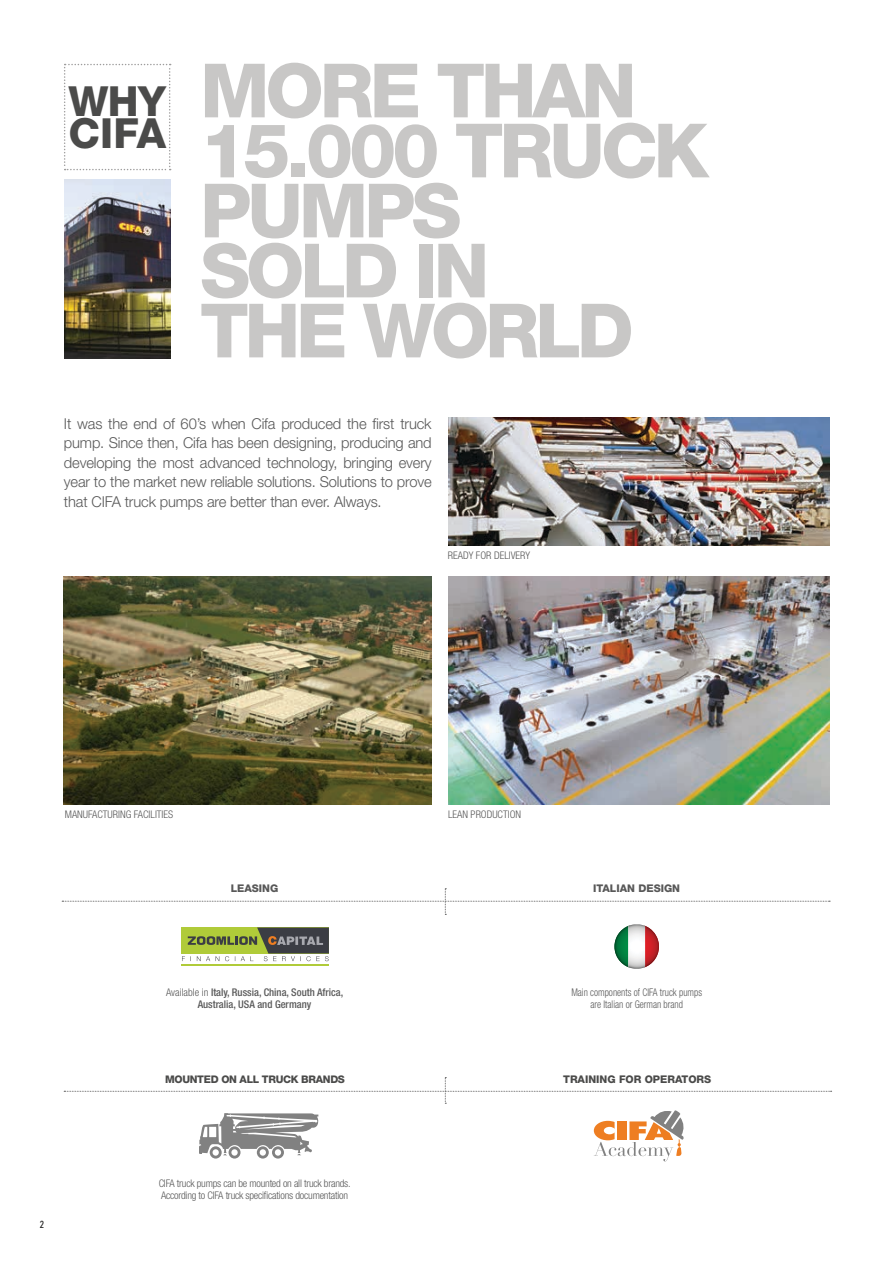
<style>
.page{position:relative;width:893px;height:1263px;background:#fff}
.page>*{position:absolute;margin:0;border:0;box-sizing:border-box;transform-origin:0 0}
.t1{font:800 75px/60px "Helvetica Neue LT Std";letter-spacing:-.055em;color:#c8c7c6}
.t2{font:800 41.55px/31.5px "Helvetica Neue LT Std";letter-spacing:-.01em;color:#4b4b4a}
.t3{font:300 15px/19.5px "Helvetica Neue LT Std";letter-spacing:-.01em;color:#585858;text-align:justify}
.t4{font:500 condensed 10.65px/12px "Helvetica Neue LT Std";color:#585858;text-align:center}
.t5{font:300 condensed 10.65px/12px "Helvetica Neue LT Std";color:#585858;text-align:center;scale:.9 1}
.t6{font:800 10.65px "Helvetica Neue LT Std";color:#4b4b4a}
.t7{font:800 10.65px "Helvetica Neue LT Std";color:#585858}
.t8{font:300 condensed 10.5px/12px "Helvetica Neue LT Std";letter-spacing:-.02em;color:#585858}
.t9{font:300 condensed 10.5px "Helvetica Neue LT Std";color:#585858}
.t10{font:800 10.5px "Helvetica Neue LT Std";letter-spacing:-.03em;color:#4b4b4a}
.t11{font:condensed 10.5px "DIN2014";color:#1c1c1b}
.s1{font-weight:300}
</style>
<div class="page">
<img style="left:448px;top:576px;width:381px;height:228px">
<img style="left:64px;top:576px;width:368px;height:228px">
<img style="left:448px;top:418px;width:381px;height:127px">
<img style="left:65px;top:180px;width:105px;height:179px">
<svg style="left:64px;top:64px;width:107px;height:106px"></svg>
<svg style="left:594px;top:1110px;width:90px;height:51px"></svg>
<svg style="left:64px;top:1077px;width:768px;height:27px"></svg>
<svg style="left:199px;top:1113px;width:120px;height:45px"></svg>
<svg style="left:62px;top:888px;width:768px;height:27px"></svg>
<img style="left:614px;top:926px;width:14px;height:41px">
<img style="left:645px;top:926px;width:14px;height:41px">
<img style="left:628px;top:924px;width:17px;height:45px">
<hr style="left:181px;top:964px;width:148px;height:1px;background:#b0cb39">
<svg style="left:182px;top:927px;width:147px;height:34px"></svg>
<h2 class="t2" style="left:68px;top:85px;width:99px">WHY<br>CIFA</h2>
<h1 class="t1" style="left:200px;top:60px;width:511px">MORE THAN<br>15.000 TRUCK<br>PUMPS<br>SOLD IN<br>THE WORLD</h1>
<p class="t3" style="left:64px;top:413px;width:369px">It was the end of 60’s when Cifa produced the first truck pump. Since then, Cifa has been designing, producing and developing the most advanced technology, bringing every year to the market new reliable solutions. Solutions to prove that CIFA truck pumps are better than ever. Always.</p>
<p class="t9" style="left:448px;top:550px;width:84px">READY FOR DELIVERY</p>
<p class="t9" style="left:65px;top:808px;width:110px">MANUFACTURING FACILITIES</p>
<p class="t9" style="left:448px;top:808px;width:75px">LEAN PRODUCTION</p>
<p class="t7" style="left:231px;top:882px;width:49px">LEASING</p>
<p class="t7" style="left:593px;top:882px;width:88px">ITALIAN DESIGN</p>
<p class="t4" style="left:166px;top:986px;width:179px"><span class="s1">Available in</span> Italy, Russia, China, South Africa,<br>Australia, USA and Germany</p>
<p class="t5" style="left:571px;top:986px;width:147px">Main components of CIFA truck pumps are Italian or German brand</p>
<p class="t10" style="left:165px;top:1073px;width:181px">MOUNTED ON ALL TRUCK BRANDS</p>
<p class="t6" style="left:563px;top:1073px;width:150px">TRAINING FOR OPERATORS</p>
<p class="t11" style="left:40px;top:1217px;width:6px">2</p>
<p class="t8" style="left:159px;top:1177px;width:193px">CIFA truck pumps can be mounted on all truck brands.<br>According to CIFA truck specifications documentation</p>
</div>
